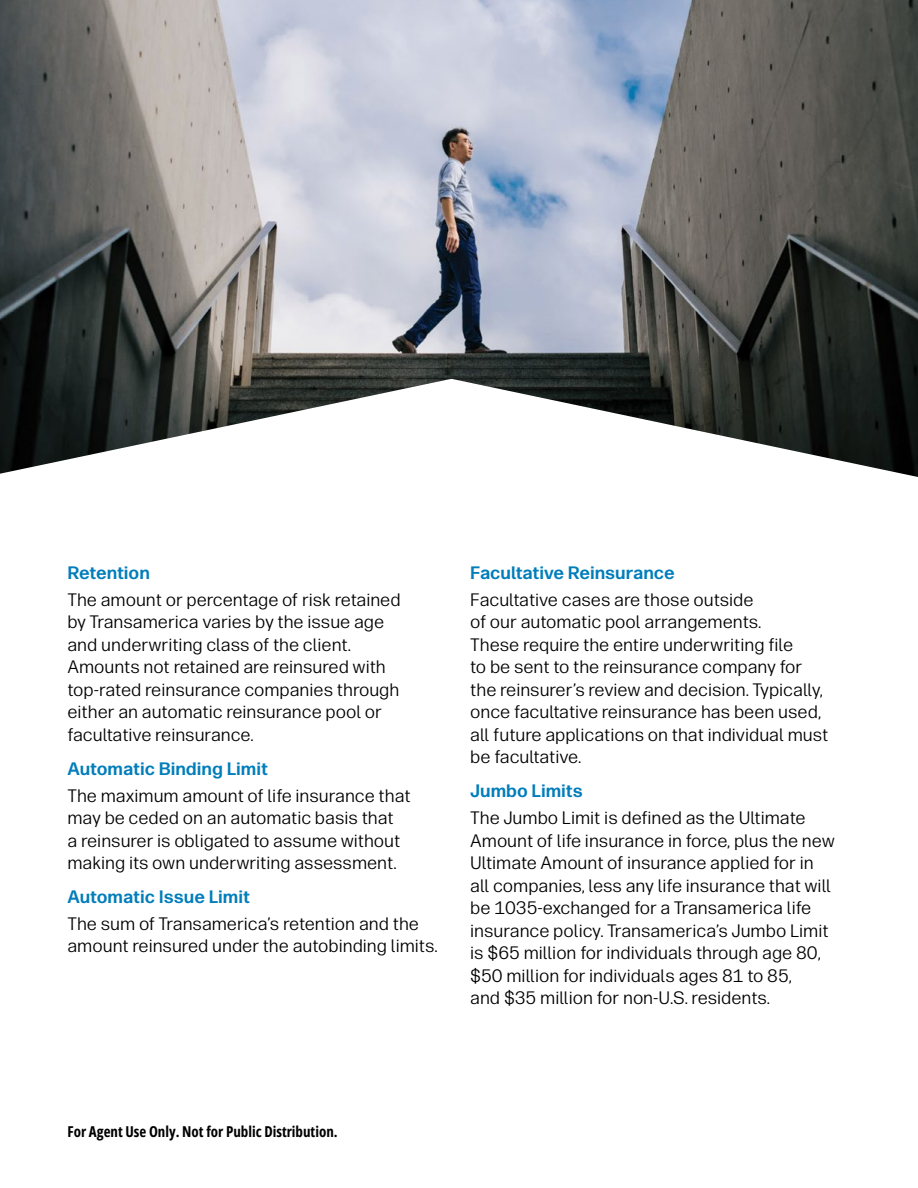
<style>
.page{position:relative;width:918px;height:1188px;background:#fff}
.page>*{position:absolute;margin:0;border:0;box-sizing:border-box;transform-origin:0 0}
.Body_copy_12pt{font:18px/22.5px "Forever Forma Body Text";color:#000}
.Subhead_4_12pt{font:700 18px "Forever Forma Body Text";color:#007dba}
.Disclaimer_10pt{font:700 15px "Open Sans Condensed";color:#000}
</style>
<div class="page">
<img style="left:0;top:0;width:918px;height:477px">
<p class="Subhead_4_12pt" style="left:68px;top:559px;width:84px">Retention</p>
<p class="Body_copy_12pt" style="left:68px;top:587px;width:335px">The amount or percentage of risk retained by Transamerica varies by the issue age and underwriting class of the client.<br>Amounts not retained are reinsured with top-rated reinsurance companies through either an automatic reinsurance pool or facultative reinsurance.</p>
<p class="Subhead_4_12pt" style="left:68px;top:755px;width:202px">Automatic Binding Limit</p>
<p class="Body_copy_12pt" style="left:68px;top:783px;width:345px">The maximum amount of life insurance that may be ceded on an automatic basis that<br>a reinsurer is obligated to assume without making its own underwriting assessment.</p>
<p class="Subhead_4_12pt" style="left:68px;top:883px;width:184px">Automatic Issue Limit</p>
<p class="Body_copy_12pt" style="left:68px;top:911px;width:372px">The sum of Transamerica’s retention and the amount reinsured under the autobinding limits.</p>
<p class="Subhead_4_12pt" style="left:470px;top:559px;width:206px">Facultative Reinsurance</p>
<p class="Body_copy_12pt" style="left:470px;top:587px;width:360px">Facultative cases are those outside<br>of our automatic pool arrangements.<br>These require the entire underwriting file<br>to be sent to the reinsurance company for the reinsurer’s review and decision. Typically, once facultative reinsurance has been used, all future applications on that individual must be facultative.</p>
<p class="Subhead_4_12pt" style="left:470px;top:777px;width:114px">Jumbo Limits</p>
<p class="Body_copy_12pt" style="left:470px;top:805px;width:366px">The Jumbo Limit is defined as the Ultimate Amount of life insurance in force, plus the new Ultimate Amount of insurance applied for in all companies, less any life insurance that will be 1035-exchanged for a Transamerica life insurance policy. Transamerica’s Jumbo Limit is $65 million for individuals through age 80, $50 million for individuals ages 81 to 85,<br>and $35 million for non-U.S. residents.</p>
<p class="Disclaimer_10pt" style="left:68px;top:1120px;width:272px">For Agent Use Only. Not for Public Distribution.</p>
</div>
